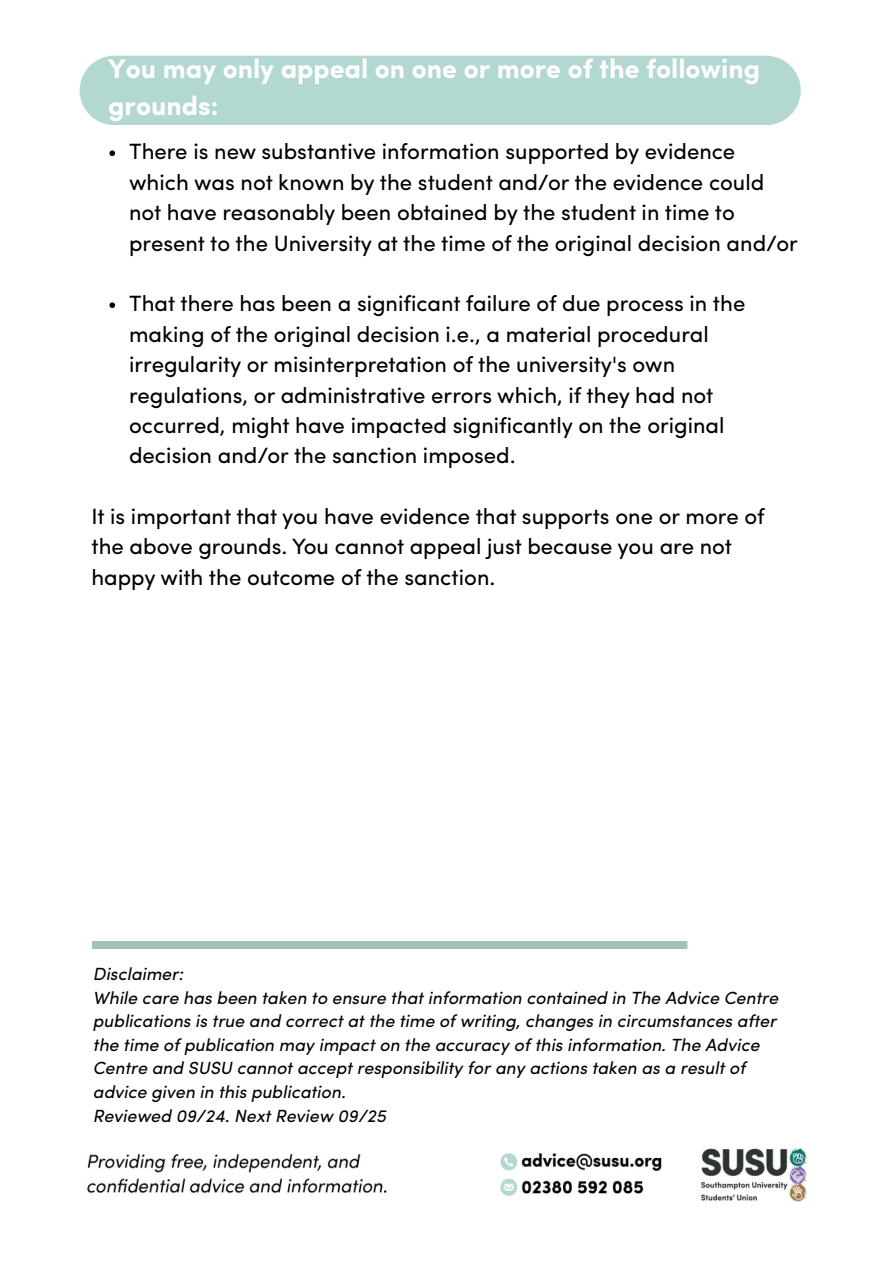
<style>
.page{position:relative;width:894px;height:1276px;background:#fff}
.page>*{position:absolute;margin:0;border:0;box-sizing:border-box;transform-origin:0 0}
.t1{font:700 27px/37.2px "Sofia Pro";color:#fff}
.t2{font:22.2px/30.3px "Sofia Pro";color:#000}
.t3{font:italic 17.7px/23.7px "Sofia Pro";color:#000}
</style>
<div class="page">
<img style="left:87px;top:1147px;width:719px;height:54px">
<div style="left:80px;top:56px;width:720px;height:69px;background:#b2d8d1;border-radius:35px"></div>
<svg style="left:109px;top:150px;width:6px;height:6px"></svg>
<svg style="left:109px;top:302px;width:6px;height:6px"></svg>
<p class="t1" style="left:108px;top:48px;width:653px">You may only appeal on one or more of the following grounds:</p>
<p class="t2" style="left:129px;top:135px;width:670px">There is new substantive information supported by evidence which was not known by the student and/or the evidence could not have reasonably been obtained by the student in time to present to the University at the time of the original decision and/or</p>
<p class="t2" style="left:129px;top:287px;width:617px">That there has been a significant failure of due process in the making of the original decision i.e., a material procedural irregularity or misinterpretation of the university's own regulations, or administrative errors which, if they had not occurred, might have impacted significantly on the original decision and/or the sanction imposed.</p>
<p class="t2" style="left:91px;top:499px;width:674px">It is important that you have evidence that supports one or more of the above grounds. You cannot appeal just because you are not happy with the outcome of the sanction.</p>
<p class="t3" style="left:93px;top:960px;width:686px">Disclaimer:<br>While care has been taken to ensure that information contained in The Advice Centre publications is true and correct at the time of writing, changes in circumstances after the time of publication may impact on the accuracy of this information. The Advice Centre and SUSU cannot accept responsibility for any actions taken as a result of advice given in this publication.<br>Reviewed 09/24. Next Review 09/25</p>
</div>
